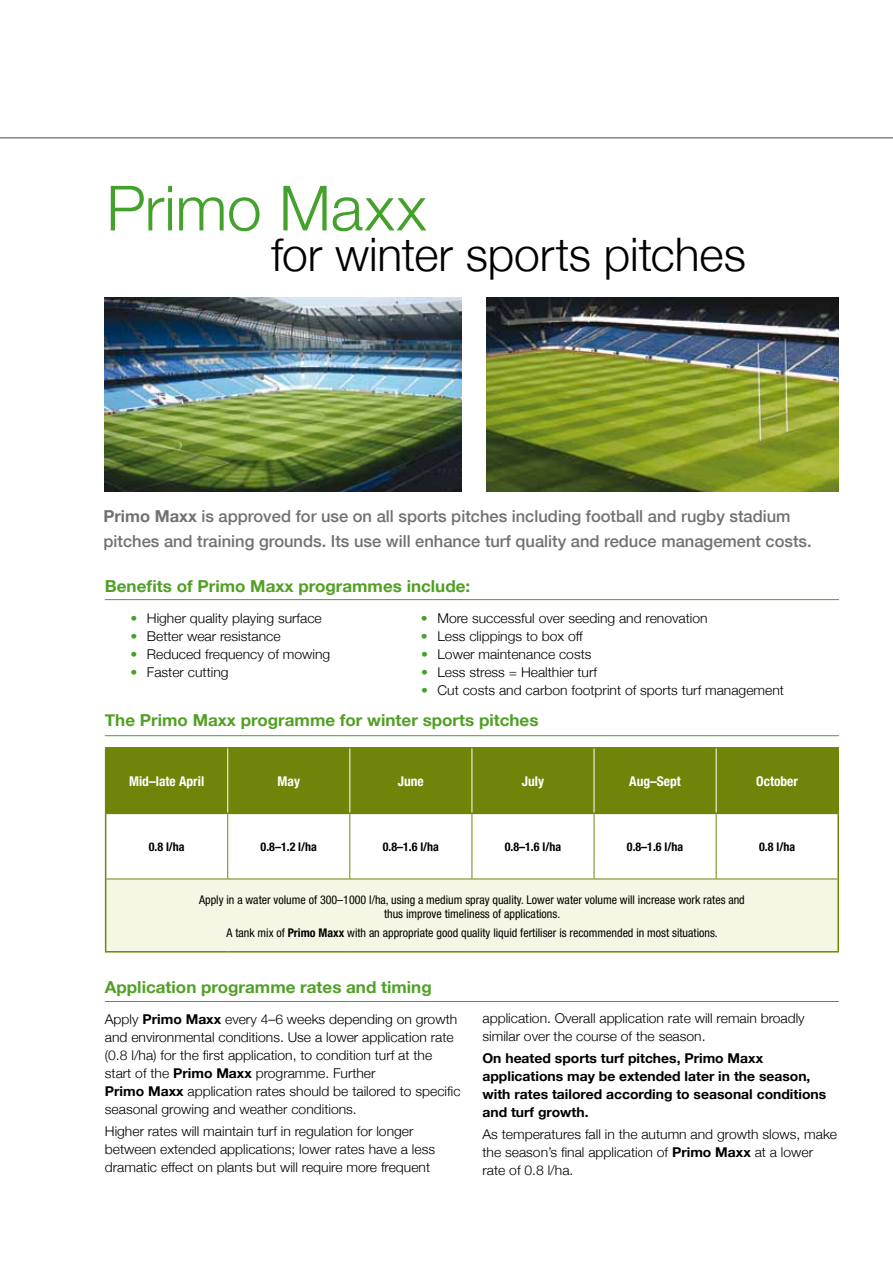
<style>
.page{position:relative;width:893px;height:1263px;background:#fff}
.page>*{position:absolute;margin:0;border:0;box-sizing:border-box;transform-origin:0 0}
.t1{font:300 62.4px "Helvetica Neue";letter-spacing:-.005em;color:#44a12b}
.t2{font:300 46.2px "Helvetica Neue";letter-spacing:-.005em;color:#000}
.t3{font:500 16.5px/25.5px "Helvetica Neue";color:#707172}
.t4{font:700 16.5px "Helvetica Neue";color:#51a025}
.t5{font:300 13.5px/18px "Helvetica Neue";color:#000}
.t6{font:700 13.5px/18px "Helvetica Neue";color:#000}
.t7{font:700 condensed 13.5px "Helvetica Neue";color:#fff}
.t8{font:condensed 12px/14.4px "Helvetica Neue";color:#000;text-align:center}
.t9{font:700 condensed 12px "Helvetica Neue";color:#000}
.s1{font-weight:700}
.s2{color:#44a12b}
</style>
<div class="page">
<hr style="left:0;top:137px;width:893px;height:1px;background:#44494d">
<svg style="left:106px;top:748px;width:731px;height:65px;background:#758711"></svg>
<div style="left:106px;top:879px;width:732px;height:73px;background:#f5f7e4"></div>
<hr style="left:105px;top:747px;width:123px;height:1px;background:#71840a">
<hr style="left:105px;top:748px;width:1px;height:65px;background:#71840a">
<hr style="left:228px;top:747px;width:122px;height:1px;background:#71840a">
<hr style="left:350px;top:747px;width:122px;height:1px;background:#71840a">
<hr style="left:472px;top:747px;width:122px;height:1px;background:#71840a">
<hr style="left:594px;top:747px;width:122px;height:1px;background:#71840a">
<hr style="left:716px;top:747px;width:123px;height:1px;background:#71840a">
<hr style="left:837px;top:748px;width:2px;height:65px;background:#71840a">
<hr style="left:105px;top:879px;width:1px;height:72px;background:#71840a">
<hr style="left:837px;top:879px;width:2px;height:72px;background:#71840a">
<hr style="left:105px;top:951px;width:123px;height:1px;background:#71840a">
<hr style="left:228px;top:951px;width:122px;height:1px;background:#71840a">
<hr style="left:350px;top:951px;width:122px;height:1px;background:#71840a">
<hr style="left:472px;top:951px;width:122px;height:1px;background:#71840a">
<hr style="left:594px;top:951px;width:122px;height:1px;background:#71840a">
<hr style="left:716px;top:951px;width:123px;height:1px;background:#71840a">
<hr style="left:227px;top:748px;width:1px;height:65px;background:#fff">
<hr style="left:349px;top:748px;width:1px;height:65px;background:#fff">
<hr style="left:472px;top:748px;width:1px;height:65px;background:#fff">
<hr style="left:594px;top:748px;width:1px;height:65px;background:#fff">
<hr style="left:716px;top:748px;width:1px;height:65px;background:#fff">
<hr style="left:105px;top:813px;width:123px;height:1px;background:#71840a">
<hr style="left:105px;top:814px;width:1px;height:65px;background:#71840a">
<hr style="left:228px;top:813px;width:122px;height:1px;background:#71840a">
<hr style="left:350px;top:813px;width:122px;height:1px;background:#71840a">
<hr style="left:472px;top:813px;width:122px;height:1px;background:#71840a">
<hr style="left:594px;top:813px;width:122px;height:1px;background:#71840a">
<hr style="left:716px;top:813px;width:123px;height:1px;background:#71840a">
<hr style="left:837px;top:814px;width:2px;height:65px;background:#71840a">
<hr style="left:227px;top:814px;width:1px;height:65px;background:#71840a">
<hr style="left:349px;top:814px;width:1px;height:65px;background:#71840a">
<hr style="left:472px;top:814px;width:1px;height:65px;background:#71840a">
<hr style="left:594px;top:814px;width:1px;height:65px;background:#71840a">
<hr style="left:716px;top:814px;width:1px;height:65px;background:#71840a">
<hr style="left:106px;top:879px;width:122px;height:1px;background:#71840a">
<hr style="left:228px;top:879px;width:122px;height:1px;background:#71840a">
<hr style="left:350px;top:879px;width:122px;height:1px;background:#71840a">
<hr style="left:472px;top:879px;width:122px;height:1px;background:#71840a">
<hr style="left:594px;top:879px;width:122px;height:1px;background:#71840a">
<hr style="left:716px;top:879px;width:121px;height:1px;background:#71840a">
<hr style="left:105px;top:599px;width:734px;height:1px;background:#44a12b">
<hr style="left:105px;top:1001px;width:734px;height:1px;background:#44a12b">
<hr style="left:105px;top:735px;width:734px;height:1px;background:#44a12b">
<img style="left:487px;top:298px;width:352px;height:194px">
<img style="left:105px;top:298px;width:356px;height:193px">
<h1 class="t1" style="left:106px;top:170px;width:322px">Primo Maxx</h1>
<h2 class="t2" style="left:271px;top:226px;width:476px">for winter sports pitches</h2>
<p class="t3" style="left:103px;top:503px;width:710px"><span class="s1">Primo Maxx</span> is approved for use on all sports pitches including football and rugby stadium pitches and training grounds. Its use will enhance turf quality and reduce management costs.</p>
<p class="t4" style="left:105px;top:576px;width:367px">Benefits of Primo Maxx programmes include:</p>
<p class="t5" style="left:130px;top:609px;width:193px"><span class="s2">•</span> Higher quality playing surface</p>
<p class="t5" style="left:130px;top:627px;width:152px"><span class="s2">•</span> Better wear resistance</p>
<p class="t5" style="left:130px;top:645px;width:201px"><span class="s2">•</span> Reduced frequency of mowing</p>
<p class="t5" style="left:130px;top:663px;width:100px"><span class="s2">•</span> Faster cutting</p>
<p class="t5" style="left:421px;top:609px;width:288px"><span class="s2">•</span> More successful over seeding and renovation</p>
<p class="t5" style="left:421px;top:627px;width:163px"><span class="s2">•</span> Less clippings to box off</p>
<p class="t5" style="left:421px;top:645px;width:172px"><span class="s2">•</span> Lower maintenance costs</p>
<p class="t5" style="left:421px;top:663px;width:178px"><span class="s2">•</span> Less stress = Healthier turf</p>
<p class="t5" style="left:421px;top:681px;width:364px"><span class="s2">•</span> Cut costs and carbon footprint of sports turf management</p>
<p class="t4" style="left:105px;top:710px;width:435px">The Primo Maxx programme for winter sports pitches</p>
<p class="t7" style="left:129px;top:773px;width:77px">Mid–late April</p>
<p class="t7" style="left:278px;top:773px;width:24px">May</p>
<p class="t7" style="left:398px;top:773px;width:28px">June</p>
<p class="t7" style="left:522px;top:773px;width:24px">July</p>
<p class="t7" style="left:629px;top:773px;width:53px">Aug–Sept</p>
<p class="t7" style="left:756px;top:773px;width:43px">October</p>
<p class="t9" style="left:149px;top:839px;width:37px">0.8 l/ha</p>
<p class="t9" style="left:261px;top:839px;width:58px">0.8–1.2 l/ha</p>
<p class="t9" style="left:383px;top:839px;width:58px">0.8–1.6 l/ha</p>
<p class="t9" style="left:505px;top:839px;width:58px">0.8–1.6 l/ha</p>
<p class="t9" style="left:627px;top:839px;width:58px">0.8–1.6 l/ha</p>
<p class="t9" style="left:759px;top:839px;width:37px">0.8 l/ha</p>
<p class="t8" style="left:199px;top:892px;width:547px">Apply in a water volume of 300–1000 l/ha, using a medium spray quality. Lower water volume will increase work rates and thus improve timeliness of applications.</p>
<p class="t8" style="left:226px;top:925px;width:493px">A tank mix of <span class="s1">Primo Maxx</span> with an appropriate good quality liquid fertiliser is recommended in most situations.</p>
<p class="t4" style="left:105px;top:977px;width:328px">Application programme rates and timing</p>
<p class="t5" style="left:105px;top:1009px;width:357px">Apply <span class="s1">Primo Maxx</span> every 4–6 weeks depending on growth and environmental conditions. Use a lower application rate (0.8 l/ha) for the first application, to condition turf at the start of the <span class="s1">Primo Maxx</span> programme. Further<br><span class="s1">Primo Maxx</span> application rates should be tailored to specific seasonal growing and weather conditions.</p>
<p class="t5" style="left:105px;top:1122px;width:332px">Higher rates will maintain turf in regulation for longer between extended applications; lower rates have a less dramatic effect on plants but will require more frequent</p>
<p class="t5" style="left:482px;top:1008px;width:324px">application. Overall application rate will remain broadly similar over the course of the season.</p>
<p class="t6" style="left:482px;top:1049px;width:345px">On heated sports turf pitches, Primo Maxx applications may be extended later in the season, with rates tailored according to seasonal conditions and turf growth.</p>
<p class="t5" style="left:482px;top:1125px;width:356px">As temperatures fall in the autumn and growth slows, make the season’s final application of <span class="s1">Primo Maxx</span> at a lower rate of 0.8 l/ha.</p>
</div>
